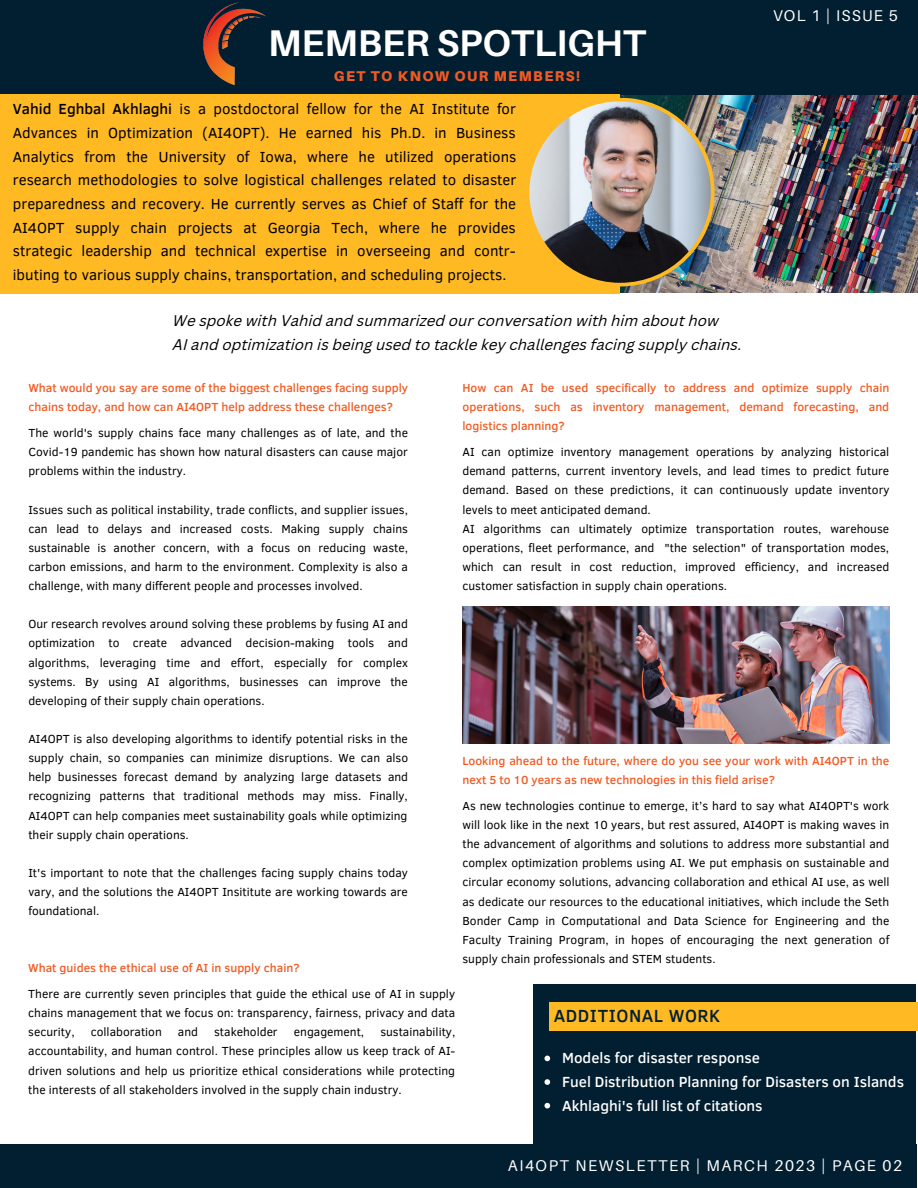
<style>
.page{position:relative;width:918px;height:1188px;background:#fff}
.page>*{position:absolute;margin:0;border:0;box-sizing:border-box;transform-origin:0 0}
.t1{font:700 37.2px "Aileron";color:#fff}
.t2{font:500 18px "Clear Sans";letter-spacing:.03em;color:#021f31}
.t3{font:15.6px "Aileron";letter-spacing:.1em;color:#fff}
.t4{font:15.6px "Aileron";letter-spacing:.08em;color:#fff}
.t5{font:15px/23.7px "Clear Sans";color:#000;text-align:justify}
.t6{font:italic 15px/23.7px "Canva Sans";color:#000}
.t7{font:500 15px/23.7px "Clear Sans";color:#fff}
.t8{font:900 14.25px "Aileron";letter-spacing:.1em;color:#f15a22}
.t9{font:12px/19.2px "Clear Sans";color:#000;text-align:justify}
.t10{font:500 12px/19.2px "Clear Sans";color:#f15a22}
.s1{font-weight:500}
</style>
<div class="page">
<div style="left:533px;top:984px;width:383px;height:168px;background:#021f31"></div>
<img style="left:620px;top:95px;width:298px;height:198px">
<div style="left:0;top:0;width:918px;height:95px;background:#021f31"></div>
<img style="left:203px;top:2px;width:63px;height:84px">
<div style="left:0;top:94px;width:620px;height:199px;background:#ffb923"></div>
<div style="left:526px;top:98px;width:189px;height:188px;background:#ffb923;border-radius:50%"></div>
<img style="left:529px;top:101px;width:182px;height:182px;border-radius:50%">
<div style="left:549px;top:1002px;width:369px;height:29px;background:#ffb923"></div>
<div style="left:0;top:1144px;width:917px;height:43px;background:#021f31"></div>
<img style="left:462px;top:606px;width:428px;height:137px">
<svg style="left:545px;top:1056px;width:5px;height:5px"></svg>
<svg style="left:545px;top:1079px;width:5px;height:6px"></svg>
<svg style="left:545px;top:1103px;width:5px;height:5px"></svg>
<h1 class="t1" style="left:268px;top:20px;width:379px">MEMBER SPOTLIGHT</h1>
<p class="t8" style="left:334px;top:67px;width:248px">GET TO KNOW OUR MEMBERS!</p>
<p class="t5" style="left:13px;top:97px;width:505px"><span class="s1">Vahid Eghbal Akhlaghi</span> is a postdoctoral fellow for the AI Institute for Advances in Optimization (AI4OPT). He earned his Ph.D. in Business Analytics from the University of Iowa, where he utilized operations research methodologies to solve logistical challenges related to disaster preparedness and recovery. He currently serves as Chief of Staff for the AI4OPT supply chain projects at Georgia Tech, where he provides strategic leadership and technical expertise in overseeing and contr&shy;ibuting to various supply chains, transportation, and scheduling projects.</p>
<p class="t6" style="left:173px;top:310px;width:571px">We spoke with Vahid and summarized our conversation with him about how<br>AI and optimization is being used to tackle key challenges facing supply chains.</p>
<h3 class="t4" style="left:773px;top:6px;width:126px">VOL 1 | ISSUE 5</h3>
<p class="t10" style="left:28px;top:377px;width:381px">What would you say are some of the biggest challenges facing supply chains today, and how can AI4OPT help address these challenges?</p>
<p class="t9" style="left:28px;top:423px;width:381px">The world's supply chains face many challenges as of late, and the Covid-19 pandemic has shown how natural disasters can cause major problems within the industry.</p>
<p class="t9" style="left:28px;top:499px;width:381px">Issues such as political instability, trade conflicts, and supplier issues, can lead to delays and increased costs. Making supply chains sustainable is another concern, with a focus on reducing waste, carbon emissions, and harm to the environment. Complexity is also a challenge, with many different people and processes involved.</p>
<p class="t9" style="left:28px;top:614px;width:381px">Our research revolves around solving these problems by fusing AI and optimization to create advanced decision-making tools and algorithms, leveraging time and effort, especially for complex systems. By using AI algorithms, businesses can improve the developing of their supply chain operations.</p>
<p class="t9" style="left:28px;top:729px;width:381px">AI4OPT is also developing algorithms to identify potential risks in the supply chain, so companies can minimize disruptions. We can also help businesses forecast demand by analyzing large datasets and recognizing patterns that traditional methods may miss. Finally, AI4OPT can help companies meet sustainability goals while optimizing their supply chain operations.</p>
<p class="t9" style="left:28px;top:863px;width:381px">It's important to note that the challenges facing supply chains today vary, and the solutions the AI4OPT Insititute are working towards are foundational.</p>
<p class="t10" style="left:462px;top:377px;width:429px;text-align:justify">How can AI be used specifically to address and optimize supply chain operations, such as inventory management, demand forecasting, and logistics planning?</p>
<p class="t9" style="left:462px;top:442px;width:429px;text-align:left">AI can optimize inventory management operations by analyzing historical demand patterns, current inventory levels, and lead times to predict future demand. Based on these predictions, it can continuously update inventory levels to meet anticipated demand.<br>AI algorithms can ultimately optimize transportation routes, warehouse operations, fleet performance, and "the selection" of transportation modes, which can result in cost reduction, improved efficiency, and increased customer satisfaction in supply chain operations.</p>
<p class="t10" style="left:462px;top:750px;width:429px">Looking ahead to the future, where do you see your work with AI4OPT in the next 5 to 10 years as new technologies in this field arise?</p>
<p class="t9" style="left:462px;top:795px;width:429px">As new technologies continue to emerge, it’s hard to say what AI4OPT's work will look like in the next 10 years, but rest assured, AI4OPT is making waves in the advancement of algorithms and solutions to address more substantial and complex optimization problems using AI. We put emphasis on sustainable and circular economy solutions, advancing collaboration and ethical AI use, as well as dedicate our resources to the educational initiatives, which include the Seth Bonder Camp in Computational and Data Science for Engineering and the Faculty Training Program, in hopes of encouraging the next generation of supply chain professionals and STEM students.</p>
<p class="t10" style="left:28px;top:957px;width:273px">What guides the ethical use of AI in supply chain?</p>
<p class="t9" style="left:28px;top:984px;width:429px">There are currently seven principles that guide the ethical use of AI in supply chains management that we focus on: transparency, fairness, privacy and data security,</p>
<h2 class="t2" style="left:554px;top:1003px;width:168px">ADDITIONAL WORK</h2>
<p class="t9" style="left:28px;top:1022px;width:429px;text-indent:352px">sustainability, accountability, and human control. These principles allow us keep track of AI&shy;driven solutions and help us prioritize ethical considerations while protecting the interests of all stakeholders involved in the supply chain industry.</p>
<p class="t9" style="left:91px;top:1022px;width:73px">collaboration</p>
<p class="t9" style="left:178px;top:1022px;width:22px">and</p>
<p class="t9" style="left:214px;top:1022px;width:65px">stakeholder</p>
<p class="t9" style="left:294px;top:1022px;width:72px">engagement,</p>
<p class="t7" style="left:562px;top:1046px;width:343px">Models for disaster response<br>Fuel Distribution Planning for Disasters on Islands<br>Akhlaghi's full list of citations</p>
<h3 class="t3" style="left:508px;top:1156px;width:396px">AI4OPT NEWSLETTER | MARCH 2023 | PAGE 02</h3>
</div>
